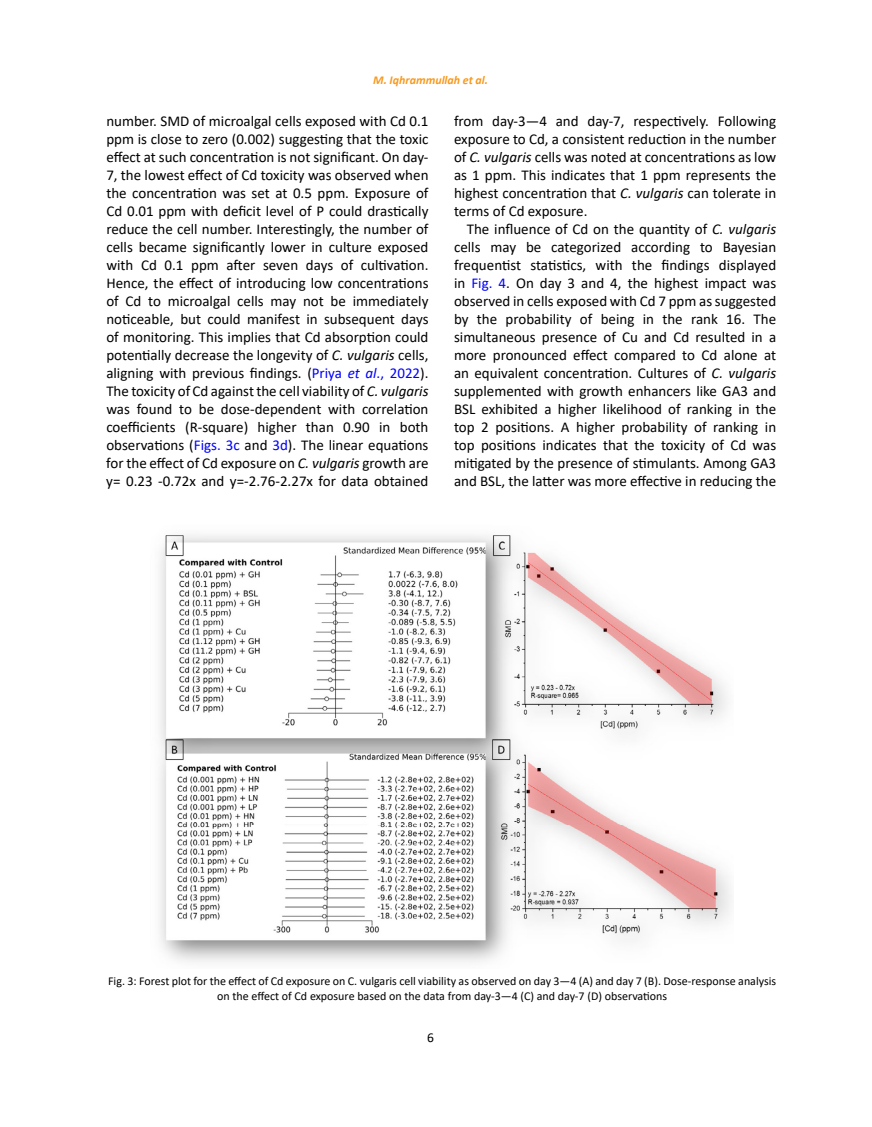
<style>
.page{position:relative;width:872px;height:1127px;background:#fff}
.page>*{position:absolute;margin:0;border:0;box-sizing:border-box;transform-origin:0 0}
.t1{font:15px/18px "Calibri";color:#000;text-align:justify}
.t2{font:13.5px "Calibri";color:#000}
.t3{font:12px/14.4px "Calibri";color:#000;text-align:center}
.t4{font:italic 700 12px "Calibri";color:#f8991d}
.s1{font-style:italic}
.s2{color:#00f}
.s3{font-style:italic;color:#00f}
</style>
<div class="page">
<img style="left:159px;top:535px;width:572px;height:427px">
<p class="t4" style="left:373px;top:72px;width:116px">M. Iqhrammullah et al.</p>
<p class="t1" style="left:106px;top:112px;width:324px">number. SMD of microalgal cells exposed with Cd 0.1 ppm is close to zero (0.002) suggesting that the toxic effect at such concentration is not significant. On day-7, the lowest effect of Cd toxicity was observed when the concentration was set at 0.5 ppm. Exposure of Cd 0.01 ppm with deficit level of P could drastically reduce the cell number. Interestingly, the number of cells became significantly lower in culture exposed with Cd 0.1 ppm after seven days of cultivation.<br>Hence, the effect of introducing low concentrations of Cd to microalgal cells may not be immediately noticeable, but could manifest in subsequent days of monitoring. This implies that Cd absorption could potentially decrease the longevity of <span class="s1">C. vulgaris</span> cells, aligning with previous findings. (<span class="s2">Priya</span> <span class="s3">et al</span><span class="s2">., 2022</span>).<br>The toxicity of Cd against the cell viability of <span class="s1">C. vulgaris </span>was found to be dose-dependent with correlation coefficients (R-square) higher than 0.90 in both observations (<span class="s2">Figs. 3c</span> and <span class="s2">3d</span>). The linear equations for the effect of Cd exposure on <span class="s1">C. vulgaris</span> growth are y= 0.23 -0.72x and y=-2.76-2.27x for data obtained</p>
<p class="t1" style="left:454px;top:112px;width:324px">from day-3—4 and day-7, respectively. Following exposure to Cd, a consistent reduction in the number of <span class="s1">C. vulgaris</span> cells was noted at concentrations as low as 1 ppm. This indicates that 1 ppm represents the highest concentration that <span class="s1">C. vulgaris</span> can tolerate in terms of Cd exposure.</p>
<p class="t1" style="left:454px;top:220px;width:324px;text-indent:13px">The influence of Cd on the quantity of <span class="s1">C. vulgaris </span>cells may be categorized according to Bayesian frequentist statistics, with the findings displayed in <span class="s2">Fig. 4</span>. On day 3 and 4, the highest impact was observed in cells exposed with Cd 7 ppm as suggested by the probability of being in the rank 16. The simultaneous presence of Cu and Cd resulted in a more pronounced effect compared to Cd alone at an equivalent concentration. Cultures of <span class="s1">C. vulgaris </span>supplemented with growth enhancers like GA3 and BSL exhibited a higher likelihood of ranking in the top 2 positions. A higher probability of ranking in top positions indicates that the toxicity of Cd was mitigated by the presence of stimulants. Among GA3 and BSL, the latter was more effective in reducing the</p>
<p class="t3" style="left:108px;top:973px;width:669px">Fig. 3: Forest plot for the effect of Cd exposure on C. vulgaris cell viability as observed on day 3—4 (A) and day 7 (B). Dose-response analysis on the effect of Cd exposure based on the data from day-3—4 (C) and day-7 (D) observations</p>
<p class="t2" style="left:427px;top:1028px;width:8px">6</p>
</div>
